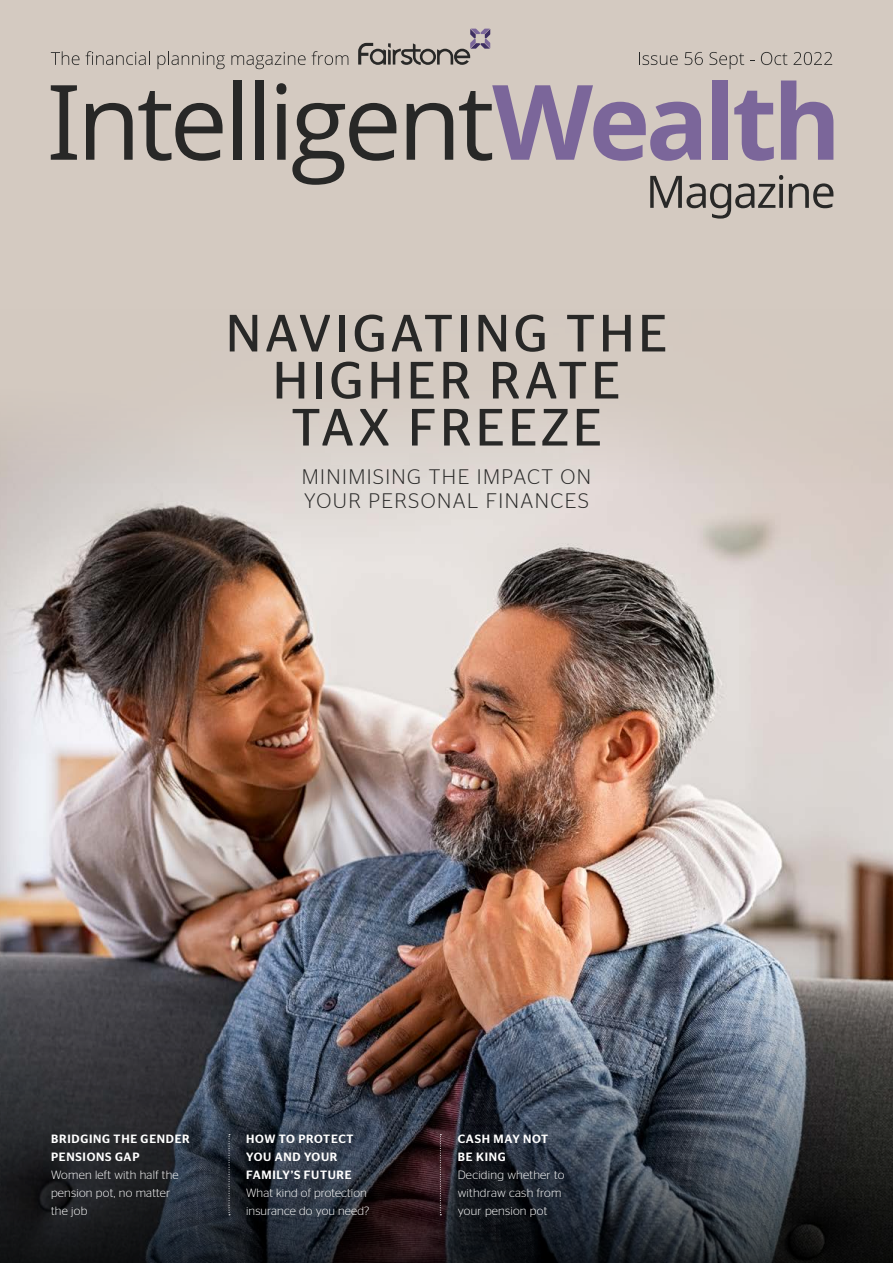
<style>
.page{position:relative;width:893px;height:1263px;background:#fff}
.page>*{position:absolute;margin:0;border:0;box-sizing:border-box;transform-origin:0 0}
.t1{font:52.35px/47.1px "Stag Sans";letter-spacing:.07em;color:#282827;text-align:center}
.t2{font:300 21px/24px "Stag Sans";letter-spacing:.07em;color:#282827}
.t3{font:300 12px/18px "Stag Sans";letter-spacing:.02em;color:#fff}
.t4{font:500 12px/18px "Stag Sans";letter-spacing:.06em;color:#fff}
</style>
<div class="page">
<div style="left:0;top:0;width:893px;height:1058px;background:#d4cac1"></div>
<img style="left:0;top:432px;width:893px;height:529px">
<img style="left:0;top:961px;width:893px;height:302px">
<svg style="left:229px;top:1134px;width:1px;height:81px"></svg>
<svg style="left:440px;top:1134px;width:1px;height:81px"></svg>
<svg style="left:51px;top:85px;width:26px;height:75px"></svg>
<svg style="left:86px;top:91px;width:137px;height:70px"></svg>
<div style="left:233px;top:81px;width:8px;height:79px;background:#282827"></div>
<div style="left:255px;top:81px;width:8px;height:79px;background:#282827"></div>
<svg style="left:276px;top:83px;width:10px;height:77px"></svg>
<svg style="left:292px;top:103px;width:104px;height:82px"></svg>
<svg style="left:407px;top:103px;width:46px;height:57px"></svg>
<svg style="left:459px;top:85px;width:242px;height:76px"></svg>
<div style="left:713px;top:81px;width:15px;height:79px;background:#7b669a"></div>
<svg style="left:734px;top:91px;width:40px;height:70px"></svg>
<svg style="left:781px;top:81px;width:52px;height:79px"></svg>
<svg style="left:650px;top:175px;width:133px;height:44px"></svg>
<svg style="left:789px;top:183px;width:44px;height:25px"></svg>
<svg style="left:358px;top:29px;width:132px;height:36px"></svg>
<svg style="left:51px;top:51px;width:28px;height:14px"></svg>
<svg style="left:85px;top:51px;width:65px;height:14px"></svg>
<svg style="left:157px;top:51px;width:68px;height:18px"></svg>
<svg style="left:231px;top:52px;width:75px;height:17px"></svg>
<svg style="left:312px;top:51px;width:36px;height:14px"></svg>
<svg style="left:639px;top:52px;width:39px;height:13px"></svg>
<svg style="left:685px;top:52px;width:18px;height:13px"></svg>
<svg style="left:709px;top:52px;width:35px;height:17px"></svg>
<svg style="left:761px;top:52px;width:26px;height:13px"></svg>
<svg style="left:794px;top:52px;width:38px;height:13px"></svg>
<h1 class="t1" style="left:226px;top:309px;width:443px">NAVIGATING THE<br>HIGHER RATE<br>TAX FREEZE</h1>
<h2 class="t2" style="left:302px;top:465px;width:291px">MINIMISING THE IMPACT ON<br>YOUR PERSONAL FINANCES</h2>
<p class="t4" style="left:51px;top:1130px;width:140px">BRIDGING THE GENDER<br>PENSIONS GAP</p>
<p class="t3" style="left:51px;top:1166px;width:129px">Women left with half the pension pot, no matter the job</p>
<p class="t4" style="left:246px;top:1130px;width:109px">HOW TO PROTECT<br>YOU AND YOUR<br>FAMILY’S FUTURE</p>
<p class="t3" style="left:246px;top:1184px;width:125px">What kind of protection insurance do you need?</p>
<p class="t4" style="left:458px;top:1130px;width:92px">CASH MAY NOT<br>BE KING</p>
<p class="t3" style="left:458px;top:1166px;width:108px">Deciding whether to withdraw cash from your pension pot</p>
</div>
